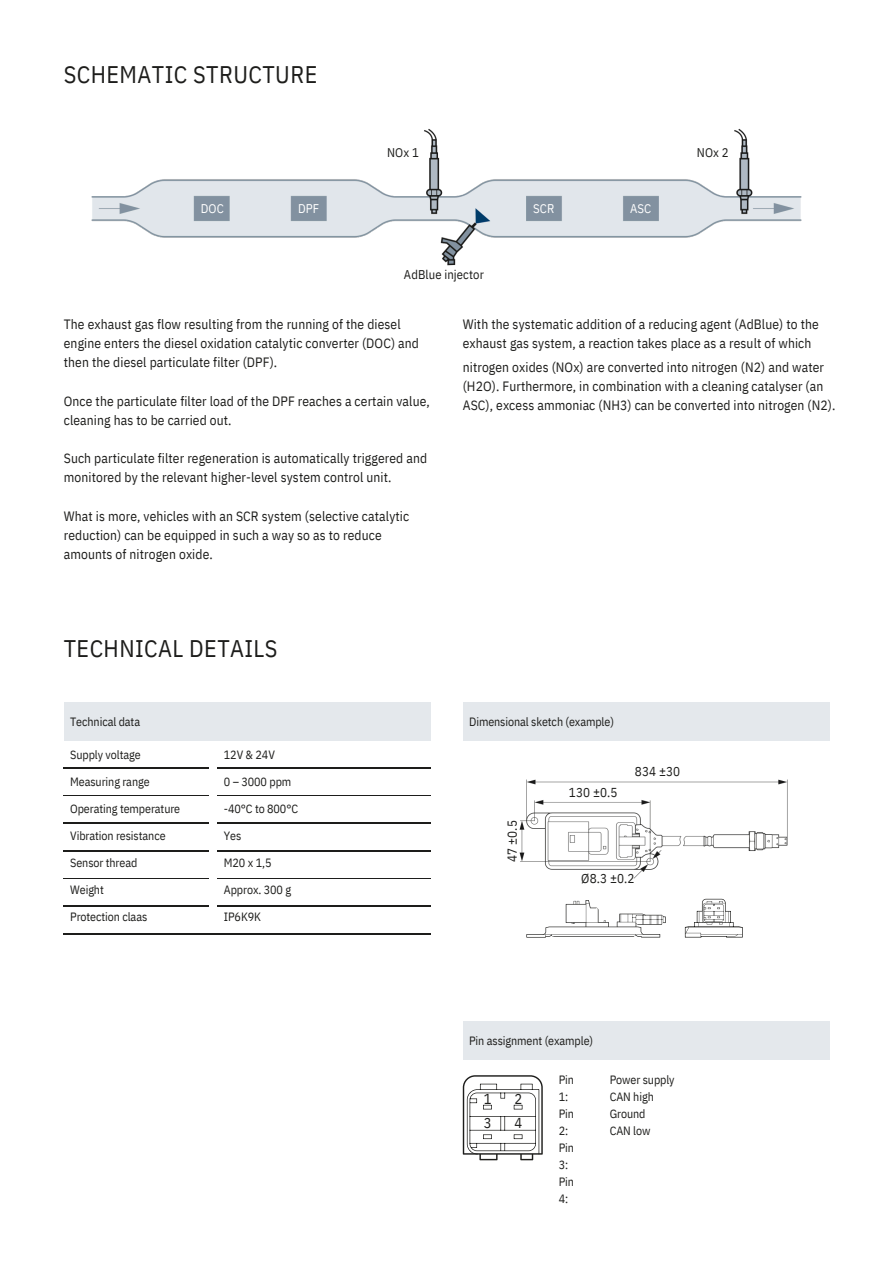
<style>
.page{position:relative;width:894px;height:1264px;background:#fff}
.page>*{position:absolute;margin:0;border:0;box-sizing:border-box;transform-origin:0 0}
.t1{font:24px "IBM Plex Sans Cond";letter-spacing:.02em;color:#1d1d1b}
.t2{font:14.4px/23.7px "IBM Plex Sans Cond";color:#1d1d1b}
.t3{font:13.5px/19.2px "IBM Plex Sans Cond";letter-spacing:.01em;color:#1d1d1b}
.t4{font:12.9px "IBM Plex Sans Cond";letter-spacing:.01em;color:#1d1d1b}
.t5{font:12.6px "IBM Plex Sans Cond";letter-spacing:.005em;color:#1d1d1b}
.t6{font:12.6px "IBM Plex Sans Cond";letter-spacing:.005em;color:#fff}
.t7{font:12px/16.8px "IBM Plex Sans Cond";letter-spacing:-.005em;color:#1d1d1b}
</style>
<div class="page">
<div style="left:64px;top:702px;width:366px;height:38px;background:#e4e8ec"></div>
<hr style="left:64px;top:767px;width:144px;height:1px;background:#1d1d1b">
<hr style="left:217px;top:767px;width:214px;height:1px;background:#1d1d1b">
<hr style="left:64px;top:795px;width:144px;height:1px;background:#1d1d1b">
<hr style="left:217px;top:795px;width:214px;height:1px;background:#1d1d1b">
<hr style="left:64px;top:822px;width:144px;height:1px;background:#1d1d1b">
<hr style="left:217px;top:822px;width:214px;height:1px;background:#1d1d1b">
<hr style="left:64px;top:850px;width:144px;height:1px;background:#1d1d1b">
<hr style="left:217px;top:850px;width:214px;height:1px;background:#1d1d1b">
<hr style="left:64px;top:878px;width:144px;height:1px;background:#1d1d1b">
<hr style="left:217px;top:878px;width:214px;height:1px;background:#1d1d1b">
<hr style="left:64px;top:905px;width:144px;height:1px;background:#1d1d1b">
<hr style="left:217px;top:905px;width:214px;height:1px;background:#1d1d1b">
<hr style="left:64px;top:933px;width:144px;height:1px;background:#1d1d1b">
<hr style="left:217px;top:933px;width:214px;height:1px;background:#1d1d1b">
<svg style="left:462px;top:1075px;width:80px;height:85px"></svg>
<svg style="left:526px;top:900px;width:139px;height:37px"></svg>
<svg style="left:684px;top:898px;width:58px;height:39px"></svg>
<div style="left:462px;top:702px;width:367px;height:38px;background:#e4e8ec"></div>
<div style="left:462px;top:1020px;width:367px;height:39px;background:#e4e8ec"></div>
<img style="left:91px;top:128px;width:711px;height:138px">
<img style="left:519px;top:779px;width:269px;height:100px">
<h4 class="t1" style="left:64px;top:58px;width:255px">SCHEMATIC STRUCTURE</h4>
<p class="t6" style="left:201px;top:200px;width:24px">DOC</p>
<p class="t6" style="left:298px;top:200px;width:23px">DPF</p>
<h3 class="t5" style="left:387px;top:144px;width:33px">NOx 1</h3>
<p class="t5" style="left:404px;top:266px;width:81px">AdBlue injector</p>
<h3 class="t6" style="left:533px;top:200px;width:23px">SCR</h3>
<h3 class="t6" style="left:630px;top:200px;width:23px">ASC</h3>
<h2 class="t5" style="left:696px;top:144px;width:33px">NOx 2</h2>
<p class="t3" style="left:64px;top:314px;width:356px">The exhaust gas flow resulting from the running of the diesel engine enters the diesel oxidation catalytic converter (DOC) and then the diesel particulate filter (DPF).</p>
<p class="t3" style="left:64px;top:391px;width:367px">Once the particulate filter load of the DPF reaches a certain value, cleaning has to be carried out.</p>
<p class="t3" style="left:64px;top:448px;width:365px">Such particulate filter regeneration is automatically triggered and monitored by the relevant higher-level system control unit.</p>
<p class="t3" style="left:64px;top:506px;width:347px">What is more, vehicles with an SCR system (selective catalytic reduction) can be equipped in such a way so as to reduce amounts of nitrogen oxide.</p>
<h4 class="t1" style="left:64px;top:632px;width:215px">TECHNICAL DETAILS</h4>
<p class="t7" style="left:70px;top:713px;width:71px">Technical data</p>
<h4 class="t7" style="left:70px;top:746px;width:72px">Supply voltage</h4>
<p class="t7" style="left:70px;top:773px;width:81px">Measuring range</p>
<h4 class="t7" style="left:70px;top:800px;width:111px">Operating temperature</h4>
<p class="t7" style="left:70px;top:827px;width:97px">Vibration resistance</p>
<h3 class="t7" style="left:70px;top:854px;width:69px">Sensor thread</h3>
<h3 class="t7" style="left:70px;top:881px;width:35px">Weight</h3>
<h3 class="t7" style="left:70px;top:908px;width:79px">Protection claas</h3>
<h3 class="t7" style="left:224px;top:746px;width:52px">12V &amp; 24V</h3>
<h3 class="t7" style="left:224px;top:773px;width:69px">0 – 3000 ppm</h3>
<h3 class="t7" style="left:224px;top:800px;width:76px">-40°C to 800°C</h3>
<h3 class="t7" style="left:224px;top:827px;width:19px">Yes</h3>
<h3 class="t7" style="left:224px;top:854px;width:49px">M20 x 1,5</h3>
<h3 class="t7" style="left:224px;top:881px;width:69px">Approx. 300 g</h3>
<h3 class="t7" style="left:224px;top:908px;width:39px">IP6K9K</h3>
<p class="t3" style="left:462px;top:314px;width:357px">With the systematic addition of a reducing agent (AdBlue) to the exhaust gas system, a reaction takes place as a result of which</p>
<p class="t3" style="left:462px;top:357px;width:362px">nitrogen oxides (NOx) are converted into nitrogen (N2) and water (H2O). Furthermore, in combination with a cleaning catalyser (an</p>
<p class="t3" style="left:462px;top:395px;width:374px">ASC), excess ammoniac (NH3) can be converted into nitrogen (N2).</p>
<p class="t7" style="left:469px;top:713px;width:146px">Dimensional sketch (example)</p>
<p class="t4" style="left:503px;top:862px;width:43px;rotate:-90deg">47 ±0.5</p>
<h3 class="t4" style="left:568px;top:783px;width:50px">130 ±0.5</h3>
<p class="t4" style="left:634px;top:763px;width:47px">834 ±30</p>
<p class="t4" style="left:581px;top:869px;width:55px">Ø8.3 ±0.2</p>
<h1 class="t7" style="left:469px;top:1032px;width:125px">Pin assignment (example)</h1>
<p class="t2" style="left:483px;top:1087px;width:9px">1<br>3</p>
<h3 class="t2" style="left:514px;top:1087px;width:9px">2<br>4</h3>
<h3 class="t7" style="left:558px;top:1071px;width:17px">Pin<br>1:<br>Pin<br>2:<br>Pin<br>3:<br>Pin<br>4:</h3>
<p class="t7" style="left:609px;top:1071px;width:66px">Power supply<br>CAN high<br>Ground<br>CAN low</p>
</div>
